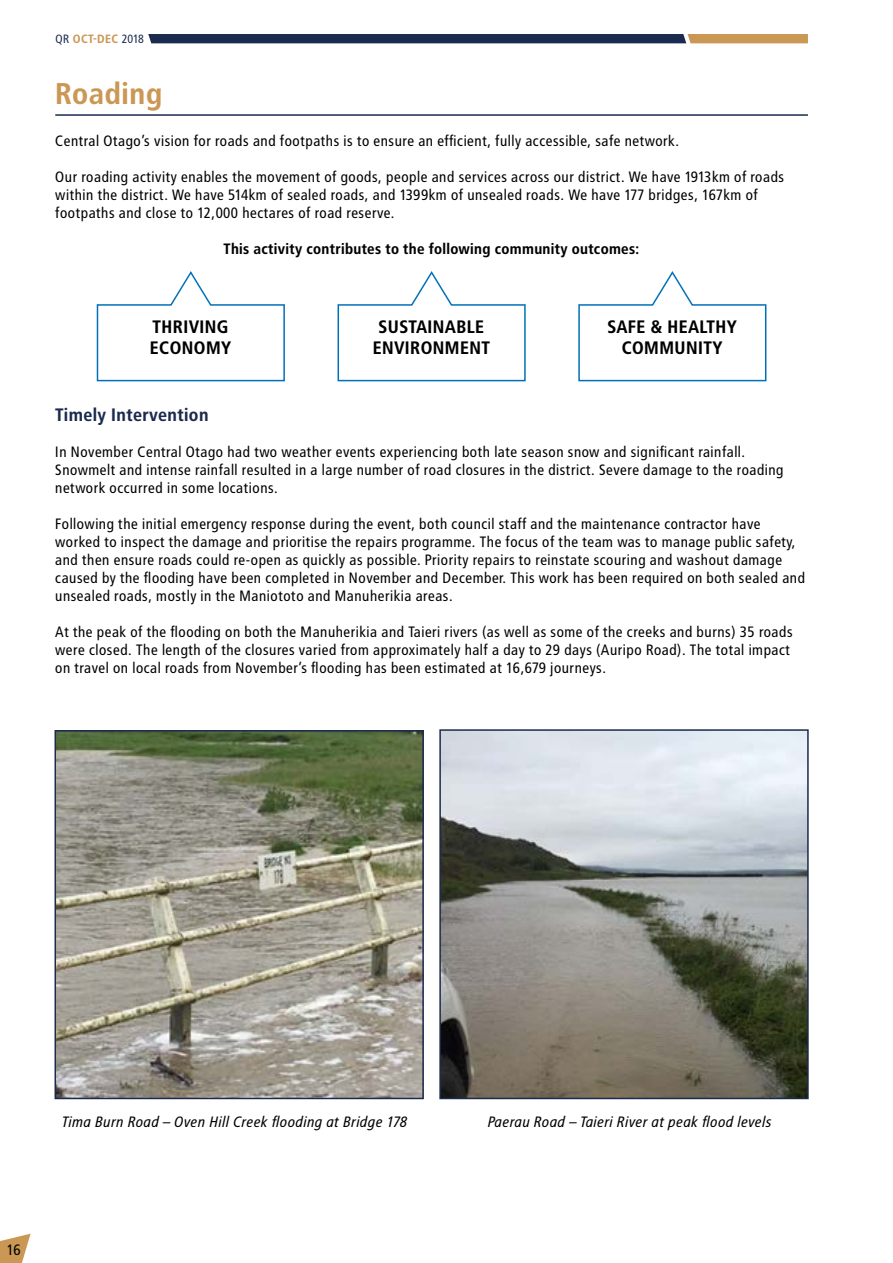
<style>
.page{position:relative;width:893px;height:1263px;background:#fff}
.page>*{position:absolute;margin:0;border:0;box-sizing:border-box;transform-origin:0 0}
.t1{font:30px "Transit Print OT Bld";color:#cb9754}
.t2{font:18px/21px "Transit Print OT Bld";color:#000;text-align:center}
.t3{font:18px "Transit Print OT Bld";color:#1b2b4e}
.t4{font:15px/18px "Transit Print OT";color:#000}
.t5{font:italic 15px "Transit Print OT";color:#000}
.t6{font:15px "Transit Print OT Bld";color:#000}
.t7{font:12px "Transit Print OT Bld";letter-spacing:.01em;color:#cb9754}
.s1{font-family:"Transit Print OT";color:#1b2b4e}
</style>
<div class="page">
<svg style="left:148px;top:34px;width:660px;height:9px;background:#3d4050"></svg>
<svg style="left:0;top:1233px;width:31px;height:30px"></svg>
<hr style="left:55px;top:114px;width:753px;height:2px;background:#1b2b4e">
<svg style="left:96px;top:271px;width:189px;height:111px"></svg>
<svg style="left:337px;top:271px;width:189px;height:111px"></svg>
<svg style="left:578px;top:271px;width:189px;height:111px"></svg>
<img style="left:58px;top:733px;width:363px;height:363px">
<div style="left:55px;top:730px;width:369px;height:369px;border:2px solid #1b2b4e"></div>
<img style="left:442px;top:732px;width:364px;height:364px">
<div style="left:439px;top:729px;width:370px;height:370px;border:2px solid #1b2b4e"></div>
<p class="t7" style="left:55px;top:32px;width:91px"><span class="s1">QR</span> OCT-DEC <span class="s1">2018</span></p>
<h1 class="t1" style="left:55px;top:76px;width:109px">Roading</h1>
<p class="t4" style="left:55px;top:132px;width:626px">Central Otago’s vision for roads and footpaths is to ensure an efficient, fully accessible, safe network.</p>
<p class="t4" style="left:55px;top:168px;width:731px">Our roading activity enables the movement of goods, people and services across our district. We have 1913km of roads within the district. We have 514km of sealed roads, and 1399km of unsealed roads. We have 177 bridges, 167km of footpaths and close to 12,000 hectares of road reserve.</p>
<p class="t6" style="left:224px;top:241px;width:418px">This activity contributes to the following community outcomes:</p>
<p class="t2" style="left:150px;top:316px;width:83px;text-align:left">THRIVING<br>ECONOMY</p>
<p class="t2" style="left:373px;top:316px;width:119px">SUSTAINABLE<br>ENVIRONMENT</p>
<p class="t2" style="left:607px;top:316px;width:132px">SAFE &amp; HEALTHY<br>COMMUNITY</p>
<p class="t3" style="left:55px;top:404px;width:155px">Timely Intervention</p>
<p class="t4" style="left:55px;top:442px;width:730px">In November Central Otago had two weather events experiencing both late season snow and significant rainfall.<br>Snowmelt and intense rainfall resulted in a large number of road closures in the district. Severe damage to the roading network occurred in some locations.</p>
<p class="t4" style="left:55px;top:514px;width:752px">Following the initial emergency response during the event, both council staff and the maintenance contractor have worked to inspect the damage and prioritise the repairs programme. The focus of the team was to manage public safety, and then ensure roads could re-open as quickly as possible. Priority repairs to reinstate scouring and washout damage caused by the flooding have been completed in November and December. This work has been required on both sealed and unsealed roads, mostly in the Maniototo and Manuherikia areas.</p>
<p class="t4" style="left:55px;top:622px;width:739px">At the peak of the flooding on both the Manuherikia and Taieri rivers (as well as some of the creeks and burns) 35 roads were closed. The length of the closures varied from approximately half a day to 29 days (Auripo Road). The total impact on travel on local roads from November’s flooding has been estimated at 16,679 journeys.</p>
<p class="t5" style="left:62px;top:1113px;width:347px">Tima Burn Road – Oven Hill Creek flooding at Bridge 178</p>
<p class="t5" style="left:487px;top:1113px;width:286px">Paerau Road – Taieri River at peak flood levels</p>
<p class="t4" style="left:7px;top:1240px;width:16px">16</p>
</div>
